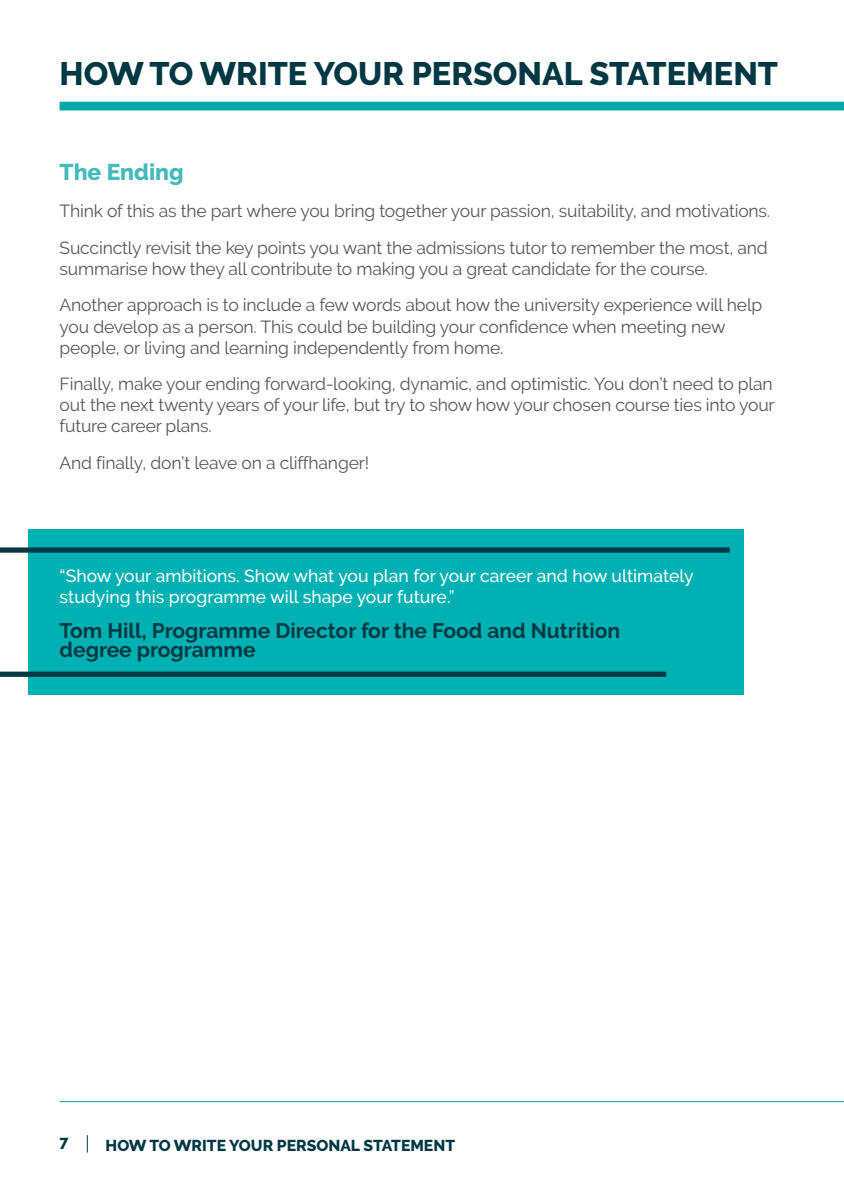
<style>
.page{position:relative;width:844px;height:1191px;background:#fff}
.page>*{position:absolute;margin:0;border:0;box-sizing:border-box;transform-origin:0 0}
.t1{font:800 32.38px "Derailed";color:#003843}
.t2{font:800 22.75px "Derailed";color:#44babc}
.t3{font:700 21px/19.2px "Derailed";color:#003843}
.t4{font:17.5px/21px "Derailed";letter-spacing:-.01em;color:#575756}
.t5{font:500 17.5px/21px "Derailed";color:#fff}
.t6{font:800 15.75px "Derailed";color:#003843}
</style>
<div class="page">
<hr style="left:60px;top:1101px;width:783px;height:1px;background:#00a9ab">
<svg style="left:87px;top:1135px;width:1px;height:17px"></svg>
<div style="left:60px;top:102px;width:783px;height:8px;background:#00a9ab"></div>
<div style="left:29px;top:528px;width:714px;height:166px;background:#00b1b4"></div>
<div style="left:0;top:547px;width:729px;height:5px;background:#003843"></div>
<div style="left:0;top:671px;width:666px;height:6px;background:#003843"></div>
<h1 class="t1" style="left:60px;top:55px;width:719px">HOW TO WRITE YOUR PERSONAL STATEMENT</h1>
<h2 class="t2" style="left:60px;top:159px;width:126px">The Ending</h2>
<p class="t4" style="left:60px;top:192px;width:712px;line-height:36.8px">Think of this as the part where you bring together your passion, suitability, and motivations.<br>Succinctly revisit the key points you want the admissions tutor to remember the most, and</p>
<p class="t4" style="left:60px;top:250px;width:704px;line-height:36.8px">summarise how they all contribute to making you a great candidate for the course.<br>Another approach is to include a few words about how the university experience will help</p>
<p class="t4" style="left:60px;top:316px;width:667px">you develop as a person. This could be building your confidence when meeting new people, or living and learning independently from home.</p>
<p class="t4" style="left:60px;top:373px;width:716px;text-align:justify">Finally, make your ending forward-looking, dynamic, and optimistic. You don’t need to plan out the next twenty years of your life, but try to show how your chosen course ties into your future career plans.</p>
<p class="t4" style="left:60px;top:452px;width:311px">And finally, don’t leave on a cliffhanger!</p>
<p class="t5" style="left:60px;top:565px;width:635px">“Show your ambitions. Show what you plan for your career and how ultimately studying this programme will shape your future.”</p>
<p class="t3" style="left:60px;top:621px;width:562px">Tom Hill, Programme Director for the Food and Nutrition degree programme</p>
<p class="t6" style="left:60px;top:1134px;width:11px">7</p>
<p class="t6" style="left:106px;top:1136px;width:351px">HOW TO WRITE YOUR PERSONAL STATEMENT</p>
</div>
